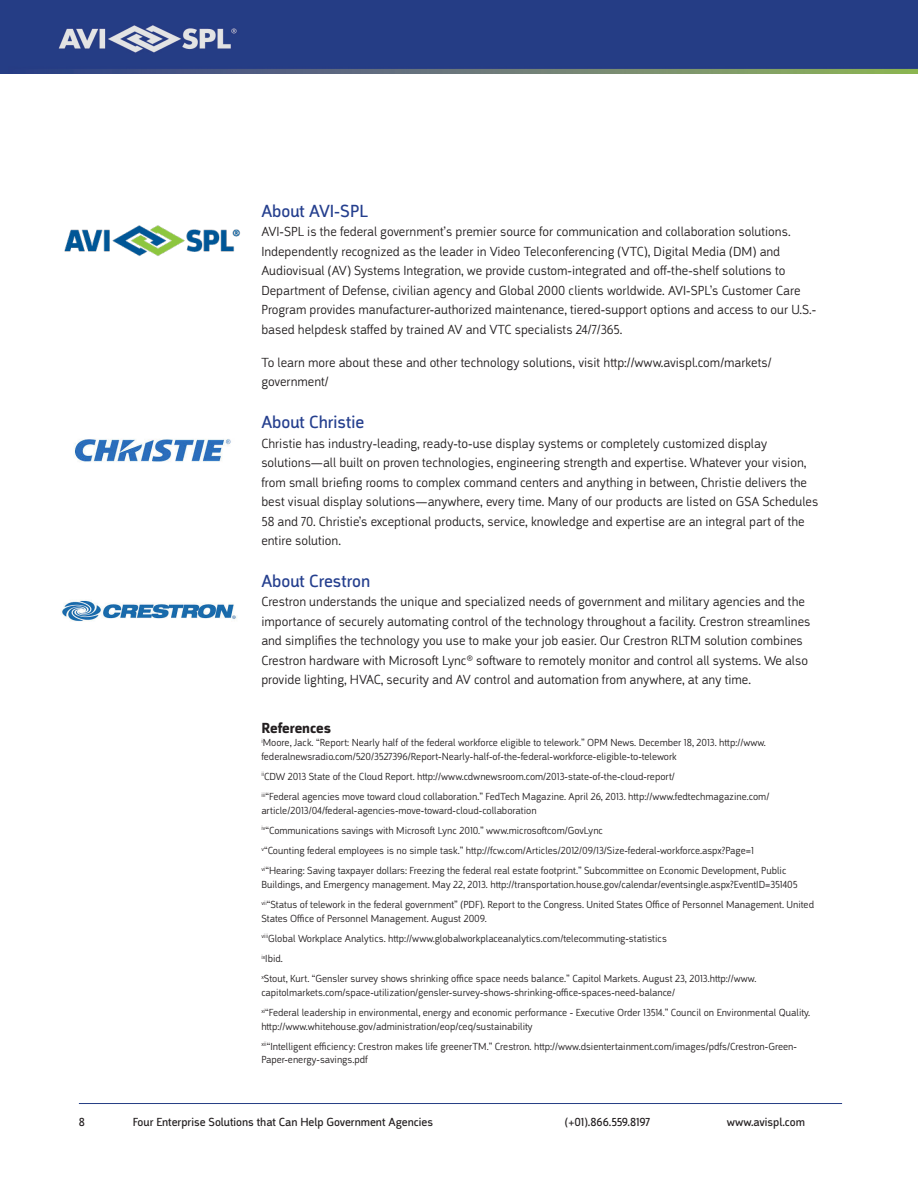
<style>
.page{position:relative;width:918px;height:1188px;background:#fff}
.page>*{position:absolute;margin:0;border:0;box-sizing:border-box;transform-origin:0 0}
.Heading1{font:18px "Argumentum";color:#253f8e}
.Heading2{font:700 15px "Argumentum";color:#231f20}
.Body_copy{font:300 13.5px/19.5px "Argumentum";color:#231f20}
.t1{font:12px "Argumentum";color:#231f20}
.Body_copy-2{font:300 10.5px/13.5px "Argumentum";color:#231f20}
</style>
<div class="page">
<img style="left:0;top:0;width:918px;height:73px">
<hr style="left:79px;top:1103px;width:763px;height:1px;background:#253d85">
<img style="left:64px;top:225px;width:176px;height:31px">
<img style="left:74px;top:439px;width:157px;height:23px">
<img style="left:61px;top:600px;width:176px;height:21px">
<p class="Heading1" style="left:261px;top:200px;width:108px">About AVI-SPL</p>
<p class="Body_copy" style="left:261px;top:222px;width:556px">AVI-SPL is the federal government’s premier source for communication and collaboration solutions.<br>Independently recognized as the leader in Video Teleconferencing (VTC), Digital Media (DM) and Audiovisual (AV) Systems Integration, we provide custom-integrated and off-the-shelf solutions to Department of Defense, civilian agency and Global 2000 clients worldwide. AVI-SPL’s Customer Care Program provides manufacturer-authorized maintenance, tiered-support options and access to our U.S.- based helpdesk staffed by trained AV and VTC specialists 24/7/365.</p>
<p class="Body_copy" style="left:261px;top:353px;width:512px">To learn more about these and other technology solutions, visit http://www.avispl.com/markets/ government/</p>
<p class="Heading1" style="left:261px;top:411px;width:104px">About Christie</p>
<p class="Body_copy" style="left:261px;top:433px;width:559px">Christie has industry-leading, ready-to-use display systems or completely customized display solutions—all built on proven technologies, engineering strength and expertise. Whatever your vision, from small briefing rooms to complex command centers and anything in between, Christie delivers the best visual display solutions—anywhere, every time. Many of our products are listed on GSA Schedules 58 and 70. Christie’s exceptional products, service, knowledge and expertise are an integral part of the entire solution.</p>
<p class="Heading1" style="left:261px;top:570px;width:110px">About Crestron</p>
<p class="Body_copy" style="left:261px;top:592px;width:551px">Crestron understands the unique and specialized needs of government and military agencies and the importance of securely automating control of the technology throughout a facility. Crestron streamlines and simplifies the technology you use to make your job easier. Our Crestron RLTM solution combines Crestron hardware with Microsoft Lync® software to remotely monitor and control all systems. We also provide lighting, HVAC, security and AV control and automation from anywhere, at any time.</p>
<p class="Heading2" style="left:261px;top:719px;width:71px">References</p>
<p class="Body_copy-2" style="left:261px;top:736px;width:506px"><sup>i</sup>Moore, Jack. “Report: Nearly half of the federal workforce eligible to telework.” OPM News. December 18, 2013. http://www. federalnewsradio.com/520/3527396/Report-Nearly-half-of-the-federal-workforce-eligible-to-telework</p>
<p class="Body_copy-2" style="left:261px;top:770px;width:415px"><sup>ii</sup>CDW 2013 State of the Cloud Report. http://www.cdwnewsroom.com/2013-state-of-the-cloud-report/</p>
<p class="Body_copy-2" style="left:261px;top:790px;width:510px"><sup>iii</sup>“Federal agencies move toward cloud collaboration.” FedTech Magazine. April 26, 2013. http://www.fedtechmagazine.com/ article/2013/04/federal-agencies-move-toward-cloud-collaboration</p>
<p class="Body_copy-2" style="left:261px;top:824px;width:343px"><sup>iv</sup>“Communications savings with Microsoft Lync 2010.” www.microsoftcom/GovLync</p>
<p class="Body_copy-2" style="left:261px;top:844px;width:494px"><sup>v</sup>“Counting federal employees is no simple task.” http://fcw.com/Articles/2012/09/13/Size-federal-workforce.aspx?Page=1</p>
<p class="Body_copy-2" style="left:261px;top:864px;width:538px"><sup>vi</sup>“Hearing: Saving taxpayer dollars: Freezing the federal real estate footprint.” Subcommittee on Economic Development, Public<br>Buildings, and Emergency management. May 22, 2013. http://transportation.house.gov/calendar/eventsingle.aspx?EventID=351405</p>
<p class="Body_copy-2" style="left:261px;top:898px;width:554px"><sup>vii</sup>“Status of telework in the federal government” (PDF). Report to the Congress. United States Office of Personnel Management. United<br>States Office of Personnel Management. August 2009.</p>
<p class="Body_copy-2" style="left:261px;top:932px;width:407px"><sup>viii</sup>Global Workplace Analytics. http://www.globalworkplaceanalytics.com/telecommuting-statistics</p>
<p class="Body_copy-2" style="left:261px;top:952px;width:23px"><sup>ix</sup>Ibid.</p>
<p class="Body_copy-2" style="left:261px;top:972px;width:497px"><sup>x</sup>Stout, Kurt. “Gensler survey shows shrinking office space needs balance.” Capitol Markets. August 23, 2013.http://www. capitolmarkets.com/space-utilization/gensler-survey-shows-shrinking-office-spaces-need-balance/</p>
<p class="Body_copy-2" style="left:261px;top:1006px;width:550px"><sup>xi</sup>“Federal leadership in environmental, energy and economic performance - Executive Order 13514.” Council on Environmental Quality. http://www.whitehouse.gov/administration/eop/ceq/sustainability</p>
<p class="Body_copy-2" style="left:261px;top:1040px;width:537px"><sup>xii</sup>“Intelligent efficiency: Crestron makes life greenerTM.” Crestron. http://www.dsientertainment.com/images/pdfs/Crestron-Green-<br>Paper-energy-savings.pdf</p>
<p class="t1" style="left:79px;top:1115px;width:8px">8</p>
<p class="t1" style="left:133px;top:1115px;width:302px">Four Enterprise Solutions that Can Help Government Agencies</p>
<p class="t1" style="left:565px;top:1115px;width:87px">(+01).866.559.8197</p>
<p class="t1" style="left:727px;top:1115px;width:80px">www.avispl.com</p>
</div>
